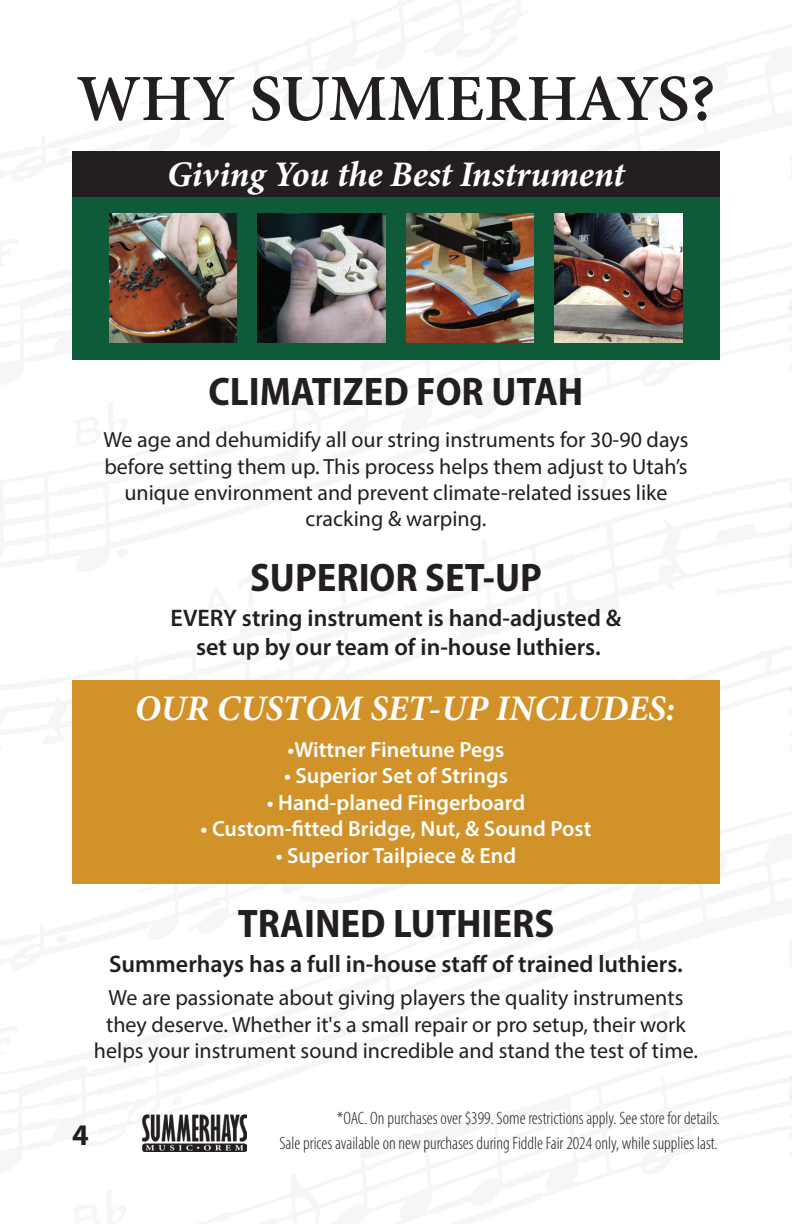
<style>
.page{position:relative;width:792px;height:1224px;background:#fff}
.page>*{position:absolute;margin:0;border:0;box-sizing:border-box;transform-origin:0 0}
.t1{font:600 66px "Minion Pro";color:#231f20}
.t2{font:700 semi-condensed 40px "Myriad Pro";color:#231f20}
.t3{font:italic 700 36px "Minion Pro";letter-spacing:-.005em;color:#fff}
.t4{font:700 30px "Myriad Pro";color:#231f20}
.t5{font:600 24px "Myriad Pro";color:#231f20}
.t6{font:22px/26.4px "Myriad Pro";color:#231f20;text-align:center}
.t7{font:600 22px "Myriad Pro";color:#fff}
.t8{font:300 condensed 18px "Myriad Pro";color:#231f20}
</style>
<div class="page">
<img style="left:141px;top:1114px;width:106px;height:38px">
<div style="left:72px;top:151px;width:648px;height:46px;background:#231f20"></div>
<div style="left:72px;top:680px;width:648px;height:203px;background:#d19229"></div>
<div style="left:72px;top:197px;width:648px;height:162px;background:#0f5a38"></div>
<img style="left:109px;top:214px;width:128px;height:129px">
<img style="left:257px;top:214px;width:129px;height:129px">
<img style="left:406px;top:214px;width:128px;height:129px">
<img style="left:554px;top:214px;width:129px;height:129px">
<p class="t1" style="left:77px;top:53px;width:640px">WHY SUMMERHAYS?</p>
<p class="t3" style="left:167px;top:148px;width:459px">Giving You the Best Instrument</p>
<p class="t2" style="left:209px;top:365px;width:376px">CLIMATIZED FOR UTAH</p>
<p class="t6" style="left:104px;top:426px;width:586px">We age and dehumidify all our string instruments for 30-90 days before setting them up. This process helps them adjust to Utah’s unique environment and prevent climate-related issues like</p>
<p class="t6" style="left:306px;top:506px;width:182px">cracking &amp; warping.</p>
<p class="t2" style="left:250px;top:552px;width:293px">SUPERIOR SET-UP</p>
<p class="t5" style="left:171px;top:603px;width:452px">EVERY string instrument is hand-adjusted &amp;</p>
<p class="t5" style="left:196px;top:632px;width:406px">set up by our team of in-house luthiers.</p>
<p class="t3" style="left:135px;top:683px;width:542px">OUR CUSTOM SET-UP INCLUDES:</p>
<p class="t7" style="left:288px;top:736px;width:218px">•Wittner Finetune Pegs</p>
<p class="t7" style="left:284px;top:762px;width:225px">• Superior Set of Strings</p>
<p class="t7" style="left:267px;top:788px;width:260px">• Hand-planed Fingerboard</p>
<p class="t7" style="left:201px;top:815px;width:392px">• Custom-fitted Bridge, Nut, &amp; Sound Post</p>
<p class="t7" style="left:276px;top:841px;width:242px">• Superior Tailpiece &amp; End</p>
<p class="t2" style="left:238px;top:898px;width:318px">TRAINED LUTHIERS</p>
<p class="t5" style="left:109px;top:949px;width:575px">Summerhays has a full in-house staff of trained luthiers.</p>
<p class="t6" style="left:94px;top:985px;width:606px">We are passionate about giving players the quality instruments they deserve. Whether it's a small repair or pro setup, their work helps your instrument sound incredible and stand the test of time.</p>
<p class="t8" style="left:337px;top:1108px;width:385px">*OAC. On purchases over $399. Some restrictions apply. See store for details.</p>
<h3 class="t4" style="left:72px;top:1115px;width:18px">4</h3>
<p class="t8" style="left:279px;top:1132px;width:440px">Sale prices available on new purchases during Fiddle Fair 2024 only, while supplies last.</p>
</div>
